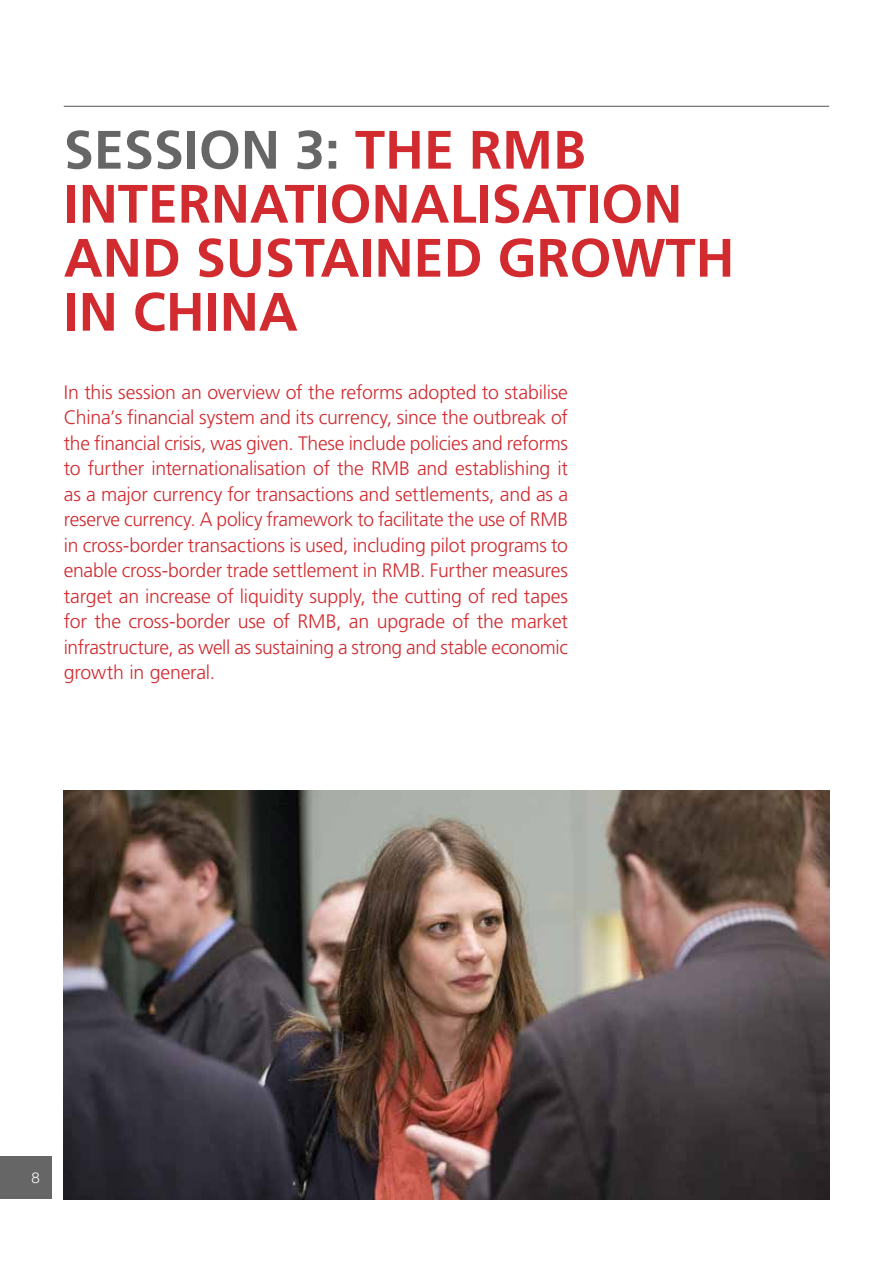
<style>
.page{position:relative;width:893px;height:1263px;background:#fff}
.page>*{position:absolute;margin:0;border:0;box-sizing:border-box;transform-origin:0 0}
.t1{font:700 54px/54px "Frutiger LT Pro";color:#d12a2f}
.t2{font:300 19.5px/25.5px "Frutiger LT Pro";letter-spacing:-.015em;color:#d12a2f;text-align:justify}
.t3{font:300 15px "Helvetica Neue LT Pro";color:#fff}
.s1{color:#666}
</style>
<div class="page">
<hr style="left:64px;top:106px;width:765px;height:1px;background:#666">
<div style="left:0;top:1157px;width:51px;height:42px;background:#666"></div>
<img style="left:64px;top:791px;width:765px;height:408px">
<h1 class="t1" style="left:64px;top:123px;width:672px"><span class="s1">SESSION 3:</span> THE RMB<br>INTERNATIONALISATION<br>AND SUSTAINED GROWTH<br>IN CHINA</h1>
<p class="t2" style="left:64px;top:379px;width:506px">In this session an overview of the reforms adopted to stabilise China’s financial system and its currency, since the outbreak of the financial crisis, was given. These include policies and reforms to further internationalisation of the RMB and establishing it as a major currency for transactions and settlements, and as a reserve currency. A policy framework to facilitate the use of RMB in cross-border transactions is used, including pilot programs to enable cross-border trade settlement in RMB. Further measures target an increase of liquidity supply, the cutting of red tapes for the cross-border use of RMB, an upgrade of the market infrastructure, as well as sustaining a strong and stable economic growth in general.</p>
<p class="t3" style="left:31px;top:1169px;width:10px">8</p>
</div>
